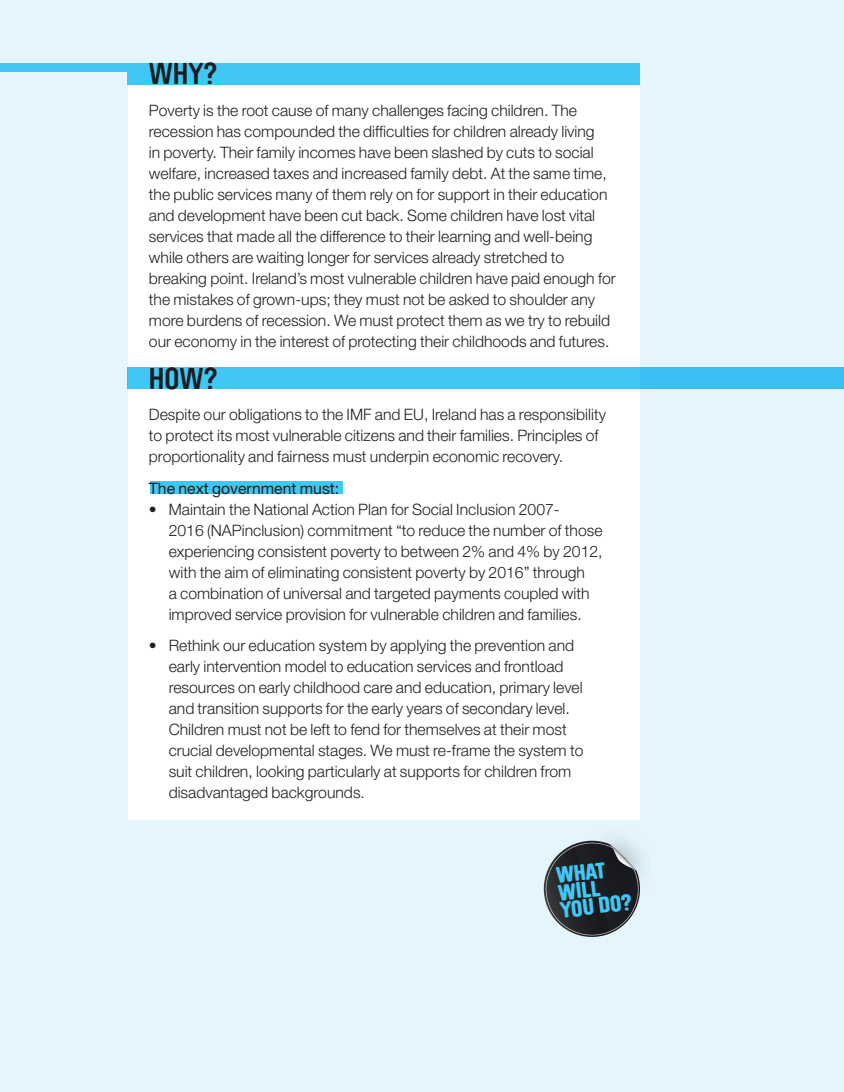
<style>
.page{position:relative;width:844px;height:1092px;background:#fff}
.page>*{position:absolute;margin:0;border:0;box-sizing:border-box;transform-origin:0 0}
.t1{font:700 29.75px "Brauer Neue";color:#1a1c21}
.t2{font:900 22.22px/17.5px "Brauer Neue";color:#40c7f4}
.t3{font:300 15.75px/21px "Helvetica Neue";color:#231f20}
.t4{font:15.75px "Helvetica Neue";color:#231f20}
.s1{font-family:"Akkurat"}
</style>
<div class="page">
<div style="left:0;top:0;width:843px;height:1091px;background:#e5f5fc"></div>
<div style="left:128px;top:63px;width:511px;height:756px;background:#fff"></div>
<div style="left:127px;top:63px;width:512px;height:21px;background:#40c7f4"></div>
<div style="left:127px;top:368px;width:716px;height:20px;background:#40c7f4"></div>
<div style="left:0;top:63px;width:149px;height:8px;background:#40c7f4"></div>
<div style="left:150px;top:481px;width:192px;height:13px;background:#40c7f4"></div>
<svg style="left:543px;top:840px;width:99px;height:97px"></svg>
<h1 class="t1" style="left:149px;top:57px;width:70px">WHY?</h1>
<p class="t3" style="left:149px;top:99px;width:468px">Poverty is the root cause of many challenges facing children. The recession has compounded the difficulties for children already living<br>in poverty. Their family incomes have been slashed by cuts to social welfare, increased taxes and increased family debt. At the same time, the public services many of them rely on for support in their education and development have been cut back. Some children have lost vital services that made all the difference to their learning and well-being while others are waiting longer for services already stretched to breaking point. Ireland’s most vulnerable children have paid enough for the mistakes of grown-ups; they must not be asked to shoulder any more burdens of recession. We must protect them as we try to rebuild our economy in the interest of protecting their childhoods and futures.</p>
<h1 class="t1" style="left:149px;top:361px;width:70px">How?</h1>
<p class="t3" style="left:149px;top:404px;width:458px">Despite our obligations to the IMF and EU, Ireland has a responsibility to protect its most vulnerable citizens and their families. Principles of proportionality and fairness must underpin economic recovery.</p>
<p class="t4" style="left:149px;top:478px;width:192px">The next government must:</p>
<p class="t3" style="left:169px;top:498px;width:435px;text-indent:-20px">• Maintain the National Action Plan for Social Inclusion 2007-<br>2016 (NAPinclusion) commitment “to reduce the number of those experiencing consistent poverty to between 2% and 4% by 2012, with the aim of eliminating consistent poverty by 2016” through<br>a combination of universal and targeted payments coupled with improved service provision for vulnerable children and families.</p>
<p class="t3" style="left:169px;top:635px;width:416px;text-indent:-20px">• Rethink our education system by applying the prevention and early intervention model to education services and frontload resources on early childhood care and education, primary level and transition supports for the early years of secondary level.<br>Children must not be left to fend for themselves at their most crucial developmental stages. We must re-frame the system to suit children, looking particularly at supports for children from disadvantaged backgrounds<span class="s1">.</span></p>
<h2 class="t2" style="left:554px;top:867px;width:74px;rotate:-7deg">WHAT<br>WILL<br>YOU DO?</h2>
</div>
